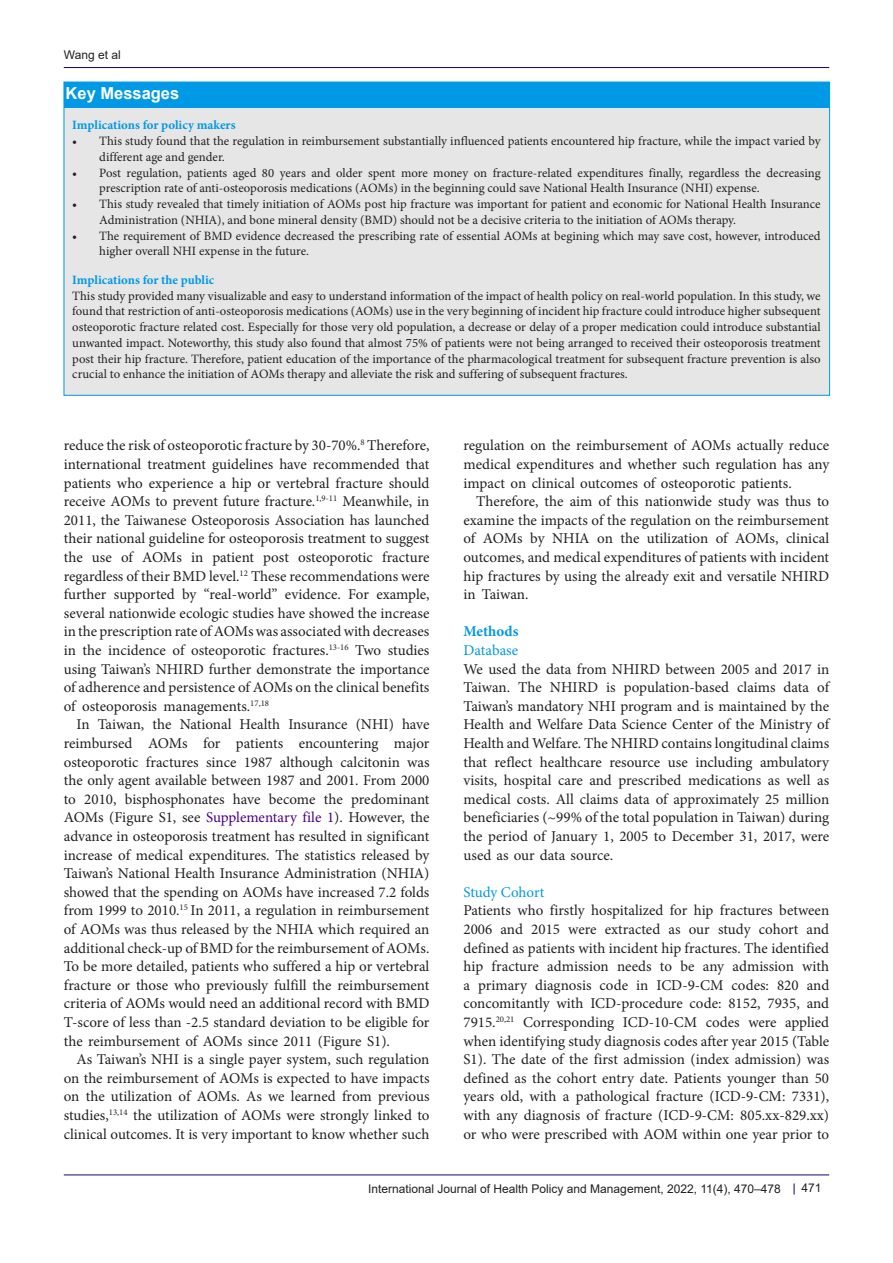
<style>
.page{position:relative;width:893px;height:1263px;background:#fff}
.page>*{position:absolute;margin:0;border:0;box-sizing:border-box;transform-origin:0 0}
.t1{font:700 16.5px "Arial";color:#fff}
.desc2{font:15px/18.6px "Minion Pro";color:#231f20;text-align:justify}
.heading_2{font:15px "Minion Pro";letter-spacing:-.005em;color:#0099e5}
.heading_1{font:700 15px "Minion Pro";color:#0099e5}
.t2{font:12.75px/15.8px "Minion Pro";color:#231f20}
.t3{font:700 12.75px "Minion Pro";color:#0099e5}
.t4{font:12px "Arial";color:#231f20}
.s1{color:#4b0082}
</style>
<div class="page">
<hr style="left:64px;top:67px;width:765px;height:1px;background:#190066">
<hr style="left:64px;top:1175px;width:765px;height:1px;background:#190066">
<div style="left:64px;top:82px;width:766px;height:313px;background:#e6e6e6"></div>
<div style="left:64px;top:82px;width:766px;height:26px;background:#0099e5"></div>
<p class="t4" style="left:64px;top:46px;width:58px">Wang et al</p>
<p class="t1" style="left:66px;top:81px;width:115px">Key Messages</p>
<p class="t3" style="left:72px;top:116px;width:165px">Implications for policy makers</p>
<p class="t2" style="left:99px;top:133px;width:723px;text-indent:-27px">• This study found that the regulation in reimbursement substantially influenced patients encountered hip fracture, while the impact varied by different age and gender.</p>
<p class="t2" style="left:99px;top:165px;width:723px;text-indent:-27px">• Post regulation, patients aged 80 years and older spent more money on fracture-related expenditures finally, regardless the decreasing prescription rate of anti-osteoporosis medications (AOMs) in the beginning could save National Health Insurance (NHI) expense.</p>
<p class="t2" style="left:99px;top:196px;width:723px;text-indent:-27px">• This study revealed that timely initiation of AOMs post hip fracture was important for patient and economic for National Health Insurance<br>Administration (NHIA), and bone mineral density (BMD) should not be a decisive criteria to the initiation of AOMs therapy.</p>
<p class="t2" style="left:99px;top:228px;width:723px;text-indent:-27px">• The requirement of BMD evidence decreased the prescribing rate of essential AOMs at begining which may save cost, however, introduced higher overall NHI expense in the future.</p>
<p class="t3" style="left:72px;top:271px;width:144px">Implications for the public</p>
<p class="t2" style="left:72px;top:288px;width:750px;text-align:justify">This study provided many visualizable and easy to understand information of the impact of health policy on real-world population. In this study, we found that restriction of anti-osteoporosis medications (AOMs) use in the very beginning of incident hip fracture could introduce higher subsequent osteoporotic fracture related cost. Especially for those very old population, a decrease or delay of a proper medication could introduce substantial unwanted impact. Noteworthy, this study also found that almost 75% of patients were not being arranged to received their osteoporosis treatment post their hip fracture. Therefore, patient education of the importance of the pharmacological treatment for subsequent fracture prevention is also crucial to enhance the initiation of AOMs therapy and alleviate the risk and suffering of subsequent fractures.</p>
<p class="desc2" style="left:64px;top:436px;width:367px">reduce the risk of osteoporotic fracture by 30-70%.<sup>8</sup> Therefore, international treatment guidelines have recommended that patients who experience a hip or vertebral fracture should receive AOMs to prevent future fracture.<sup>1,9-11</sup> Meanwhile, in 2011, the Taiwanese Osteoporosis Association has launched their national guideline for osteoporosis treatment to suggest the use of AOMs in patient post osteoporotic fracture regardless of their BMD level.<sup>12</sup> These recommendations were further supported by “real-world” evidence. For example, several nationwide ecologic studies have showed the increase in the prescription rate of AOMs was associated with decreases in the incidence of osteoporotic fractures.<sup>13-16</sup> Two studies using Taiwan’s NHIRD further demonstrate the importance of adherence and persistence of AOMs on the clinical benefits of osteoporosis managements.<sup>17,18</sup></p>
<p class="desc2" style="left:64px;top:715px;width:367px;text-indent:13px">In Taiwan, the National Health Insurance (NHI) have reimbursed AOMs for patients encountering major osteoporotic fractures since 1987 although calcitonin was the only agent available between 1987 and 2001. From 2000 to 2010, bisphosphonates have become the predominant AOMs (Figure S1, see <span class="s1">Supplementary file 1</span>). However, the advance in osteoporosis treatment has resulted in significant increase of medical expenditures. The statistics released by Taiwan’s National Health Insurance Administration (NHIA) showed that the spending on AOMs have increased 7.2 folds from 1999 to 2010.<sup>15</sup> In 2011, a regulation in reimbursement of AOMs was thus released by the NHIA which required an additional check-up of BMD for the reimbursement of AOMs.<br>To be more detailed, patients who suffered a hip or vertebral fracture or those who previously fulfill the reimbursement criteria of AOMs would need an additional record with BMD T-score of less than -2.5 standard deviation to be eligible for the reimbursement of AOMs since 2011 (Figure S1).</p>
<p class="desc2" style="left:64px;top:1050px;width:367px;text-indent:13px">As Taiwan’s NHI is a single payer system, such regulation on the reimbursement of AOMs is expected to have impacts on the utilization of AOMs. As we learned from previous studies,<sup>13,14</sup> the utilization of AOMs were strongly linked to clinical outcomes. It is very important to know whether such</p>
<p class="desc2" style="left:463px;top:436px;width:367px">regulation on the reimbursement of AOMs actually reduce medical expenditures and whether such regulation has any impact on clinical outcomes of osteoporotic patients.</p>
<p class="desc2" style="left:463px;top:492px;width:367px;text-indent:13px">Therefore, the aim of this nationwide study was thus to examine the impacts of the regulation on the reimbursement of AOMs by NHIA on the utilization of AOMs, clinical outcomes, and medical expenditures of patients with incident hip fractures by using the already exit and versatile NHIRD in Taiwan.</p>
<p class="heading_1" style="left:463px;top:621px;width:56px">Methods</p>
<p class="heading_2" style="left:463px;top:640px;width:56px">Database</p>
<p class="desc2" style="left:463px;top:659px;width:367px">We used the data from NHIRD between 2005 and 2017 in Taiwan. The NHIRD is population-based claims data of Taiwan’s mandatory NHI program and is maintained by the Health and Welfare Data Science Center of the Ministry of Health and Welfare. The NHIRD contains longitudinal claims that reflect healthcare resource use including ambulatory visits, hospital care and prescribed medications as well as medical costs. All claims data of approximately 25 million beneficiaries (~99% of the total population in Taiwan) during the period of January 1, 2005 to December 31, 2017, were used as our data source.</p>
<p class="heading_2" style="left:463px;top:882px;width:82px">Study Cohort</p>
<p class="desc2" style="left:463px;top:901px;width:367px">Patients who firstly hospitalized for hip fractures between 2006 and 2015 were extracted as our study cohort and defined as patients with incident hip fractures. The identified hip fracture admission needs to be any admission with a primary diagnosis code in ICD-9-CM codes: 820 and concomitantly with ICD-procedure code: 8152, 7935, and 7915.<sup>20,21</sup> Corresponding ICD-10-CM codes were applied when identifying study diagnosis codes after year 2015 (Table S1). The date of the first admission (index admission) was defined as the cohort entry date. Patients younger than 50 years old, with a pathological fracture (ICD-9-CM: 7331), with any diagnosis of fracture (ICD-9-CM: 805.xx-829.xx) or who were prescribed with AOM within one year prior to</p>
<p class="t4" style="left:368px;top:1180px;width:414px">International Journal of Health Policy and Management, 2022, 11(4), 470–478</p>
<p class="t4" style="left:801px;top:1180px;width:22px">471</p>
</div>
